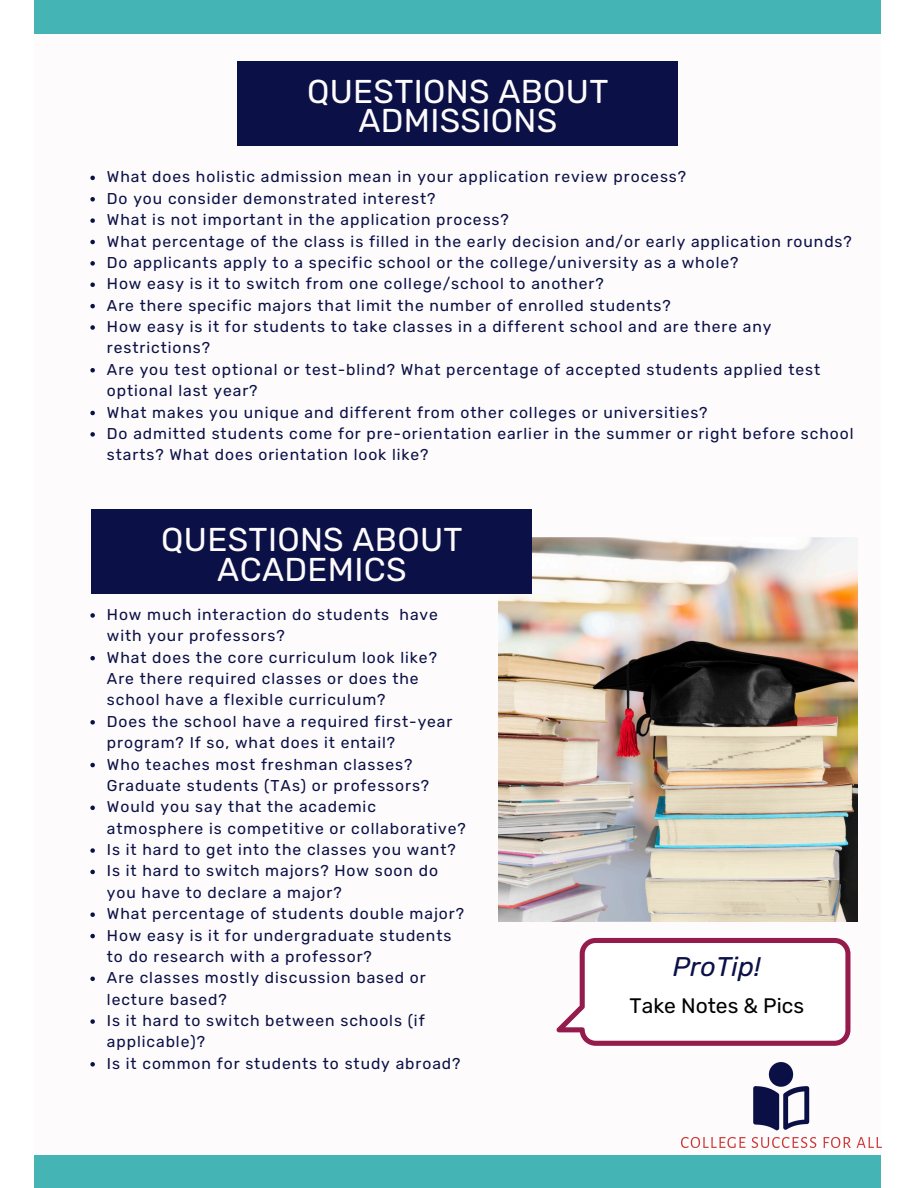
<style>
.page{position:relative;width:918px;height:1188px;background:#fff}
.page>*{position:absolute;margin:0;border:0;box-sizing:border-box;transform-origin:0 0}
.t1{font:33px/29.2px "Rubik";letter-spacing:.01em;color:#fdfbfb;text-align:center}
.t2{font:italic 27px "Rubik";color:#0b1147}
.t3{font:21px "Rubik";color:#000}
.t4{font:15.6px/21.3px "Rubik";letter-spacing:.06em;color:#0b1147}
</style>
<div class="page">
<div style="left:35px;top:11px;width:846px;height:1166px;background:#fdfbfb"></div>
<div style="left:35px;top:1155px;width:846px;height:33px;background:#44b4b5"></div>
<div style="left:35px;top:0;width:846px;height:34px;background:#44b4b5"></div>
<img style="left:681px;top:1063px;width:200px;height:84px">
<div style="left:238px;top:61px;width:440px;height:84px;background:#0b1147"></div>
<img style="left:499px;top:538px;width:359px;height:383px">
<div style="left:92px;top:509px;width:440px;height:85px;background:#0b1147"></div>
<svg style="left:90px;top:176px;width:5px;height:4px"></svg>
<svg style="left:90px;top:197px;width:5px;height:5px"></svg>
<svg style="left:90px;top:218px;width:5px;height:5px"></svg>
<svg style="left:90px;top:240px;width:5px;height:4px"></svg>
<svg style="left:90px;top:261px;width:5px;height:5px"></svg>
<svg style="left:90px;top:283px;width:5px;height:4px"></svg>
<svg style="left:90px;top:304px;width:5px;height:4px"></svg>
<svg style="left:90px;top:325px;width:5px;height:5px"></svg>
<svg style="left:90px;top:368px;width:5px;height:5px"></svg>
<svg style="left:90px;top:411px;width:5px;height:4px"></svg>
<svg style="left:90px;top:432px;width:5px;height:5px"></svg>
<svg style="left:90px;top:613px;width:5px;height:5px"></svg>
<svg style="left:90px;top:656px;width:5px;height:4px"></svg>
<svg style="left:90px;top:720px;width:5px;height:5px"></svg>
<svg style="left:90px;top:763px;width:5px;height:4px"></svg>
<svg style="left:90px;top:806px;width:5px;height:4px"></svg>
<svg style="left:90px;top:848px;width:5px;height:5px"></svg>
<svg style="left:90px;top:870px;width:5px;height:4px"></svg>
<svg style="left:90px;top:912px;width:5px;height:5px"></svg>
<svg style="left:90px;top:934px;width:5px;height:4px"></svg>
<svg style="left:90px;top:977px;width:5px;height:4px"></svg>
<svg style="left:90px;top:1019px;width:5px;height:5px"></svg>
<svg style="left:90px;top:1062px;width:5px;height:5px"></svg>
<svg style="left:556px;top:938px;width:294px;height:108px"></svg>
<p class="t1" style="left:307px;top:77px;width:303px">QUESTIONS ABOUT<br>ADMISSIONS</p>
<p class="t4" style="left:107px;top:166px;width:581px">What does holistic admission mean in your application review process?</p>
<h1 class="t4" style="left:107px;top:188px;width:330px">Do you consider demonstrated interest?</h1>
<p class="t4" style="left:107px;top:209px;width:403px">What is not important in the application process?</p>
<p class="t4" style="left:107px;top:231px;width:746px">What percentage of the class is filled in the early decision and/or early application rounds?</p>
<p class="t4" style="left:107px;top:252px;width:633px">Do applicants apply to a specific school or the college/university as a whole?</p>
<p class="t4" style="left:107px;top:273px;width:498px">How easy is it to switch from one college/school to another?</p>
<p class="t4" style="left:107px;top:295px;width:565px">Are there specific majors that limit the number of enrolled students?</p>
<p class="t4" style="left:107px;top:316px;width:666px">How easy is it for students to take classes in a different school and are there any restrictions?</p>
<p class="t4" style="left:107px;top:359px;width:715px">Are you test optional or test-blind? What percentage of accepted students applied test optional last year?</p>
<p class="t4" style="left:107px;top:402px;width:602px">What makes you unique and different from other colleges or universities?</p>
<p class="t4" style="left:107px;top:423px;width:748px">Do admitted students come for pre-orientation earlier in the summer or right before school starts? What does orientation look like?</p>
<p class="t1" style="left:161px;top:525px;width:303px">QUESTIONS ABOUT<br>ACADEMICS</p>
<p class="t4" style="left:107px;top:604px;width:333px">How much interaction do students have with your professors?</p>
<p class="t4" style="left:107px;top:647px;width:332px">What does the core curriculum look like?<br>Are there required classes or does the school have a flexible curriculum?</p>
<h1 class="t4" style="left:107px;top:711px;width:347px">Does the school have a required first-year program? If so, what does it entail?</h1>
<p class="t4" style="left:107px;top:754px;width:324px">Who teaches most freshman classes?<br>Graduate students (TAs) or professors?</p>
<p class="t4" style="left:107px;top:796px;width:361px">Would you say that the academic atmosphere is competitive or collaborative?</p>
<p class="t4" style="left:107px;top:839px;width:350px">Is it hard to get into the classes you want?</p>
<p class="t4" style="left:107px;top:860px;width:333px">Is it hard to switch majors? How soon do you have to declare a major?</p>
<p class="t4" style="left:107px;top:903px;width:359px">What percentage of students double major?</p>
<p class="t4" style="left:107px;top:925px;width:346px">How easy is it for undergraduate students to do research with a professor?</p>
<p class="t4" style="left:107px;top:967px;width:320px">Are classes mostly discussion based or lecture based?</p>
<p class="t4" style="left:107px;top:1010px;width:319px">Is it hard to switch between schools (if applicable)?</p>
<p class="t4" style="left:107px;top:1053px;width:355px">Is it common for students to study abroad?</p>
<p class="t2" style="left:673px;top:951px;width:89px">ProTip!</p>
<p class="t3" style="left:630px;top:993px;width:176px">Take Notes &amp; Pics</p>
</div>
